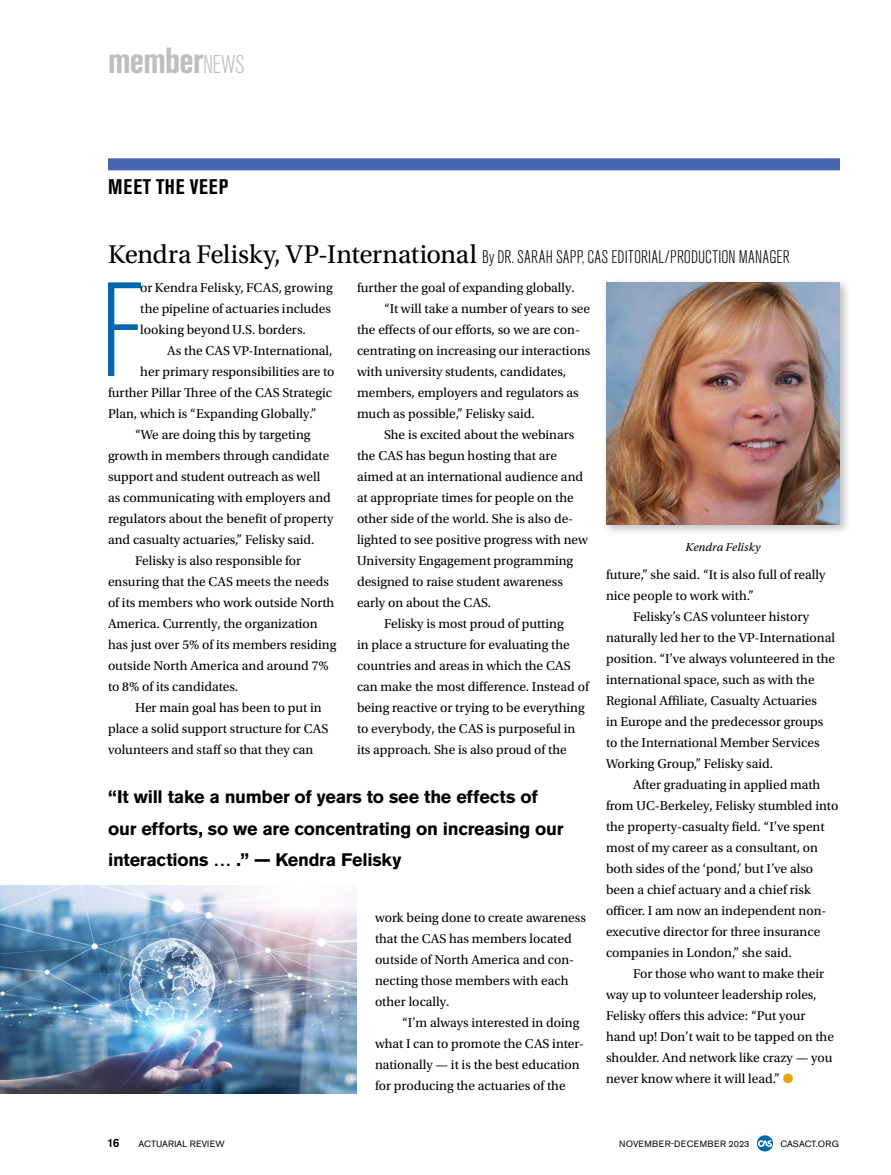
<style>
.page{position:relative;width:891px;height:1175px;background:#fff}
.page>*{position:absolute;margin:0;border:0;box-sizing:border-box;transform-origin:0 0}
.Dept-1st_Paragraph{font:300 condensed 132.45px "Akzidenz Grotesk Pro";color:#0068ac}
.Dept-PgHead{font:700 condensed 36px "Akzidenz Grotesk Pro";letter-spacing:-.02em;color:#bcbec0}
.Dept-Head_Purple{font:700 condensed 21px "Akzidenz Grotesk Pro";letter-spacing:.05em;color:#000}
.Dept-Quote{font:700 18px/31.5px "Akzidenz Grotesk Pro";letter-spacing:-.015em;color:#000}
.Dept-_Headline{font:300 condensed 18px "Akzidenz Grotesk Pro";letter-spacing:.015em;color:#000}
.Dept-Text{font:13.5px/21px "Utopia Std";color:#000}
.Dept-1st_Paragraph-2{font:13.5px/21px "Utopia Std";color:#000}
.Dept-Caption{font:italic 12px "Utopia Std";letter-spacing:.005em;color:#000}
.t1{font:500 12px "Akzidenz Grotesk Pro";color:#000}
.t2{font:9px "Akzidenz Grotesk Pro";letter-spacing:.03em;color:#000}
.t3{font:9px "Akzidenz Grotesk Pro";letter-spacing:.01em;color:#000}
.t4{font:9px "Akzidenz Grotesk Pro";letter-spacing:-.01em;color:#000}
.s1{font-weight:300;font-size:25.5px}
.s2{font-family:"Utopia Std";font-weight:400;font-stretch:normal;font-size:27px}
.s3{color:#e7a614}
</style>
<div class="page">
<div style="left:108px;top:158px;width:732px;height:12px;background:#4764af"></div>
<div style="left:601px;top:278px;width:251px;height:258px;background:#000;opacity:.25"></div>
<img style="left:606px;top:282px;width:234px;height:242px">
<img style="left:0;top:885px;width:357px;height:209px">
<svg style="left:757px;top:1135px;width:16px;height:16px"></svg>
<p class="Dept-PgHead" style="left:108px;top:37px;width:138px">member<span class="s1">NEWS</span></p>
<p class="Dept-Head_Purple" style="left:108px;top:173px;width:122px">MEET THE VEEP</p>
<p class="Dept-_Headline" style="left:108px;top:245px;width:683px"><span class="s2">Kendra Felisky, VP-International</span> By DR. SARAH SAPP, CAS EDITORIAL/PRODUCTION MANAGER</p>
<p class="Dept-1st_Paragraph" style="left:100px;top:244px;width:43px">F</p>
<p class="Dept-1st_Paragraph-2" style="left:140px;top:277px;width:194px">or Kendra Felisky, FCAS, growing the pipeline of actuaries includes looking beyond U.S. borders.</p>
<p class="Dept-Text" style="left:167px;top:340px;width:167px">As the CAS VP-International,</p>
<p class="Dept-Text" style="left:140px;top:361px;width:196px">her primary responsibilities are to</p>
<p class="Dept-Text" style="left:108px;top:382px;width:226px">further Pillar Three of the CAS Strategic</p>
<p class="Dept-Text" style="left:108px;top:403px;width:210px">Plan, which is “Expanding Globally.”</p>
<p class="Dept-Text" style="left:108px;top:424px;width:227px;text-indent:27px">“We are doing this by targeting growth in members through candidate support and student outreach as well as communicating with employers and regulators about the benefit of property and casualty actuaries,” Felisky said.</p>
<p class="Dept-Text" style="left:108px;top:550px;width:230px;text-indent:27px">Felisky is also responsible for ensuring that the CAS meets the needs of its members who work outside North America. Currently, the organization has just over 5% of its members residing outside North America and around 7% to 8% of its candidates.</p>
<p class="Dept-Text" style="left:108px;top:697px;width:222px;text-indent:27px">Her main goal has been to put in place a solid support structure for CAS volunteers and staff so that they can</p>
<p class="Dept-Text" style="left:357px;top:277px;width:219px">further the goal of expanding globally.</p>
<p class="Dept-Text" style="left:357px;top:298px;width:235px;text-indent:27px">“It will take a number of years to see the effects of our efforts, so we are con&shy;centrating on increasing our interactions with university students, candidates, members, employers and regulators as much as possible,” Felisky said.</p>
<p class="Dept-Text" style="left:357px;top:424px;width:232px;text-indent:27px">She is excited about the webinars the CAS has begun hosting that are aimed at an international audience and at appropriate times for people on the other side of the world. She is also de&shy;lighted to see positive progress with new University Engagement programming designed to raise student awareness early on about the CAS.</p>
<p class="Dept-Text" style="left:357px;top:613px;width:233px;text-indent:27px">Felisky is most proud of putting<br>in place a structure for evaluating the countries and areas in which the CAS can make the most difference. Instead of being reactive or trying to be everything to everybody, the CAS is purposeful in its approach. She is also proud of the</p>
<p class="Dept-Quote" style="left:108px;top:781px;width:457px">“It will take a number of years to see the effects of our efforts, so we are concentrating on increasing our interactions … .” — Kendra Felisky</p>
<p class="Dept-Text" style="left:375px;top:907px;width:212px">work being done to create awareness that the CAS has members located outside of North America and con&shy;necting those members with each other locally.</p>
<p class="Dept-Text" style="left:375px;top:1012px;width:211px;text-indent:27px">“I’m always interested in doing what I can to promote the CAS inter&shy;nationally — it is the best education for producing the actuaries of the</p>
<p class="Dept-Caption" style="left:685px;top:540px;width:77px">Kendra Felisky</p>
<p class="Dept-Text" style="left:606px;top:564px;width:221px">future,” she said. “It is also full of really nice people to work with.”</p>
<p class="Dept-Text" style="left:606px;top:606px;width:231px;text-indent:27px">Felisky’s CAS volunteer history naturally led her to the VP-International position. “I’ve always volunteered in the international space, such as with the Regional Affiliate, Casualty Actuaries<br>in Europe and the predecessor groups to the International Member Services Working Group,” Felisky said.</p>
<p class="Dept-Text" style="left:606px;top:774px;width:234px;text-indent:27px">After graduating in applied math from UC-Berkeley, Felisky stumbled into the property-casualty field. “I’ve spent most of my career as a consultant, on both sides of the ‘pond,’ but I’ve also been a chief actuary and a chief risk officer. I am now an independent non&shy;executive director for three insurance companies in London,” she said.</p>
<p class="Dept-Text" style="left:606px;top:963px;width:230px;text-indent:27px">For those who want to make their way up to volunteer leadership roles, Felisky offers this advice: “Put your hand up! Don’t wait to be tapped on the shoulder. And network like crazy — you never know where it will lead.” <span class="s3">●</span></p>
<p class="t1" style="left:107px;top:1135px;width:14px">16</p>
<p class="t3" style="left:139px;top:1138px;width:87px">ACTUARIAL REVIEW</p>
<p class="t2" style="left:619px;top:1138px;width:132px">NOVEMBER-DECEMBER 2023</p>
<p class="t4" style="left:780px;top:1138px;width:60px">CASACT.ORG</p>
</div>
